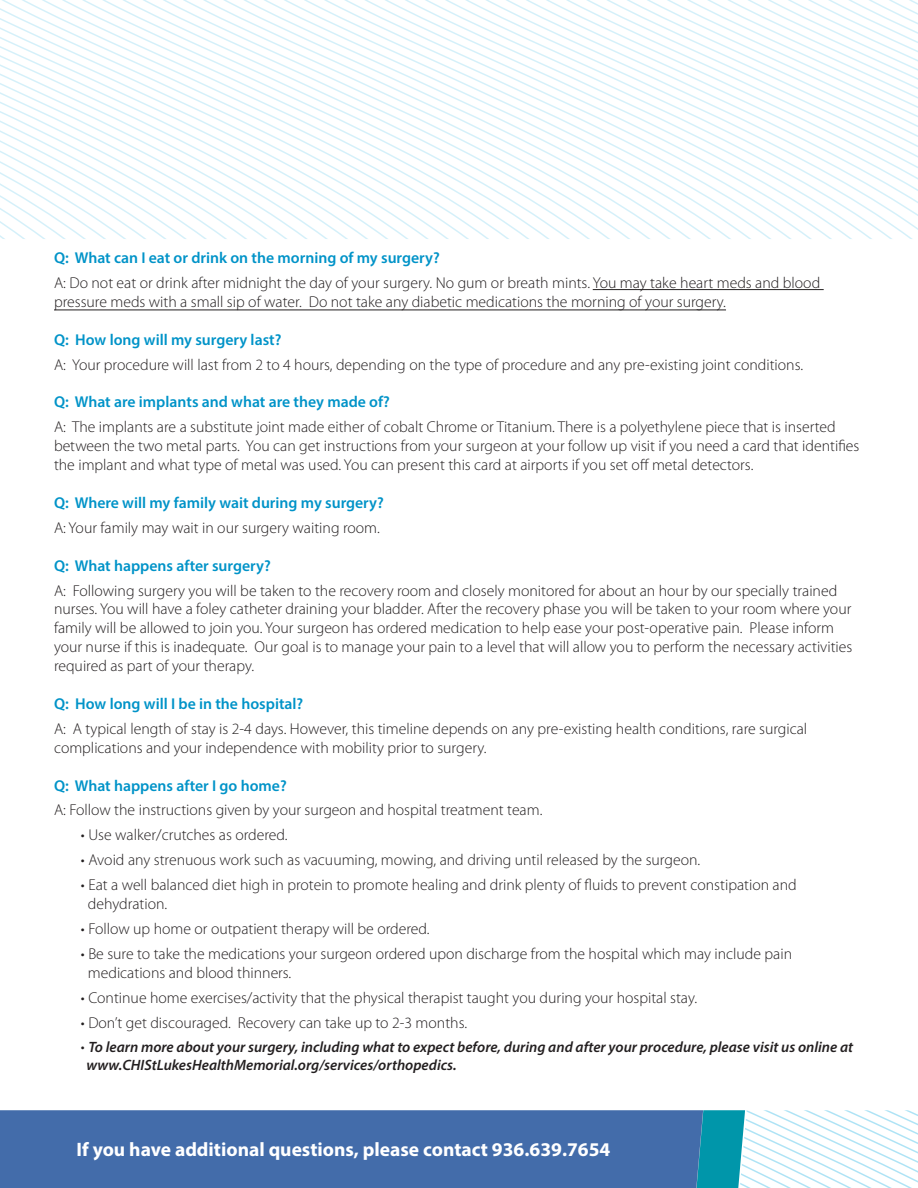
<style>
.page{position:relative;width:918px;height:1188px;background:#fff}
.page>*{position:absolute;margin:0;border:0;box-sizing:border-box;transform-origin:0 0}
.t1{font:700 19.5px "Myriad Pro";color:#fff}
.t2{font:300 15.75px/18.9px "Myriad Pro";color:#231f20}
.t3{font:600 15.75px "Myriad Pro";color:#0093c8}
.t4{font:italic 600 15px/18px "Myriad Pro";color:#231f20}
.s1{font-weight:300;font-style:normal;font-size:15.75px}
</style>
<div class="page">
<div style="left:0;top:1110px;width:693px;height:78px;background:#436caa"></div>
<hr style="left:593px;top:289px;width:231px;height:1px;background:#231f20">
<hr style="left:54px;top:310px;width:672px;height:1px;background:#231f20">
<svg style="left:693px;top:1110px;width:225px;height:78px"></svg>
<svg style="left:0;top:0;width:918px;height:239px"></svg>
<p class="t3" style="left:54px;top:248px;width:387px">Q: What can I eat or drink on the morning of my surgery?</p>
<p class="t2" style="left:54px;top:274px;width:768px">A: Do not eat or drink after midnight the day of your surgery. No gum or breath mints. You may take heart meds and blood pressure meds with a small sip of water. Do not take any diabetic medications the morning of your surgery.</p>
<p class="t3" style="left:54px;top:329px;width:229px">Q: How long will my surgery last?</p>
<p class="t2" style="left:54px;top:355px;width:751px">A: Your procedure will last from 2 to 4 hours, depending on the type of procedure and any pre-existing joint conditions.</p>
<p class="t3" style="left:54px;top:392px;width:337px">Q: What are implants and what are they made of?</p>
<p class="t2" style="left:54px;top:418px;width:807px">A: The implants are a substitute joint made either of cobalt Chrome or Titanium. There is a polyethylene piece that is inserted between the two metal parts. You can get instructions from your surgeon at your follow up visit if you need a card that identifies the implant and what type of metal was used. You can present this card at airports if you set off metal detectors.</p>
<p class="t3" style="left:54px;top:493px;width:331px">Q: Where will my family wait during my surgery?</p>
<p class="t2" style="left:54px;top:518px;width:327px">A: Your family may wait in our surgery waiting room.</p>
<p class="t3" style="left:54px;top:555px;width:218px">Q: What happens after surgery?</p>
<p class="t2" style="left:54px;top:581px;width:800px">A: Following surgery you will be taken to the recovery room and closely monitored for about an hour by our specially trained nurses. You will have a foley catheter draining your bladder. After the recovery phase you will be taken to your room where your family will be allowed to join you. Your surgeon has ordered medication to help ease your post-operative pain. Please inform your nurse if this is inadequate. Our goal is to manage your pain to a level that will allow you to perform the necessary activities required as part of your therapy.</p>
<p class="t3" style="left:54px;top:694px;width:251px">Q: How long will I be in the hospital?</p>
<p class="t2" style="left:54px;top:719px;width:755px">A: A typical length of stay is 2-4 days. However, this timeline depends on any pre-existing health conditions, rare surgical complications and your independence with mobility prior to surgery.</p>
<p class="t3" style="left:54px;top:775px;width:234px">Q: What happens after I go home?</p>
<p class="t2" style="left:54px;top:801px;width:490px">A: Follow the instructions given by your surgeon and hospital treatment team.</p>
<p class="t2" style="left:81px;top:826px;width:208px">• Use walker/crutches as ordered.</p>
<p class="t2" style="left:81px;top:851px;width:621px">• Avoid any strenuous work such as vacuuming, mowing, and driving until released by the surgeon.</p>
<p class="t2" style="left:88px;top:876px;width:710px;text-indent:-7px">• Eat a well balanced diet high in protein to promote healing and drink plenty of fluids to prevent constipation and dehydration.</p>
<p class="t2" style="left:81px;top:919px;width:350px">• Follow up home or outpatient therapy will be ordered.</p>
<p class="t2" style="left:88px;top:944px;width:706px;text-indent:-7px">• Be sure to take the medications your surgeon ordered upon discharge from the hospital which may include pain medications and blood thinners.</p>
<p class="t2" style="left:81px;top:988px;width:618px">• Continue home exercises/activity that the physical therapist taught you during your hospital stay.</p>
<p class="t2" style="left:81px;top:1013px;width:388px">• Don’t get discouraged. Recovery can take up to 2-3 months.</p>
<p class="t4" style="left:86px;top:1038px;width:768px;text-indent:-5px"><span class="s1">•</span> To learn more about your surgery, including what to expect before, during and after your procedure, please visit us online at www.CHIStLukesHealthMemorial.org/services/orthopedics.</p>
<p class="t1" style="left:77px;top:1137px;width:535px">If you have additional questions, please contact 936.639.7654</p>
</div>
